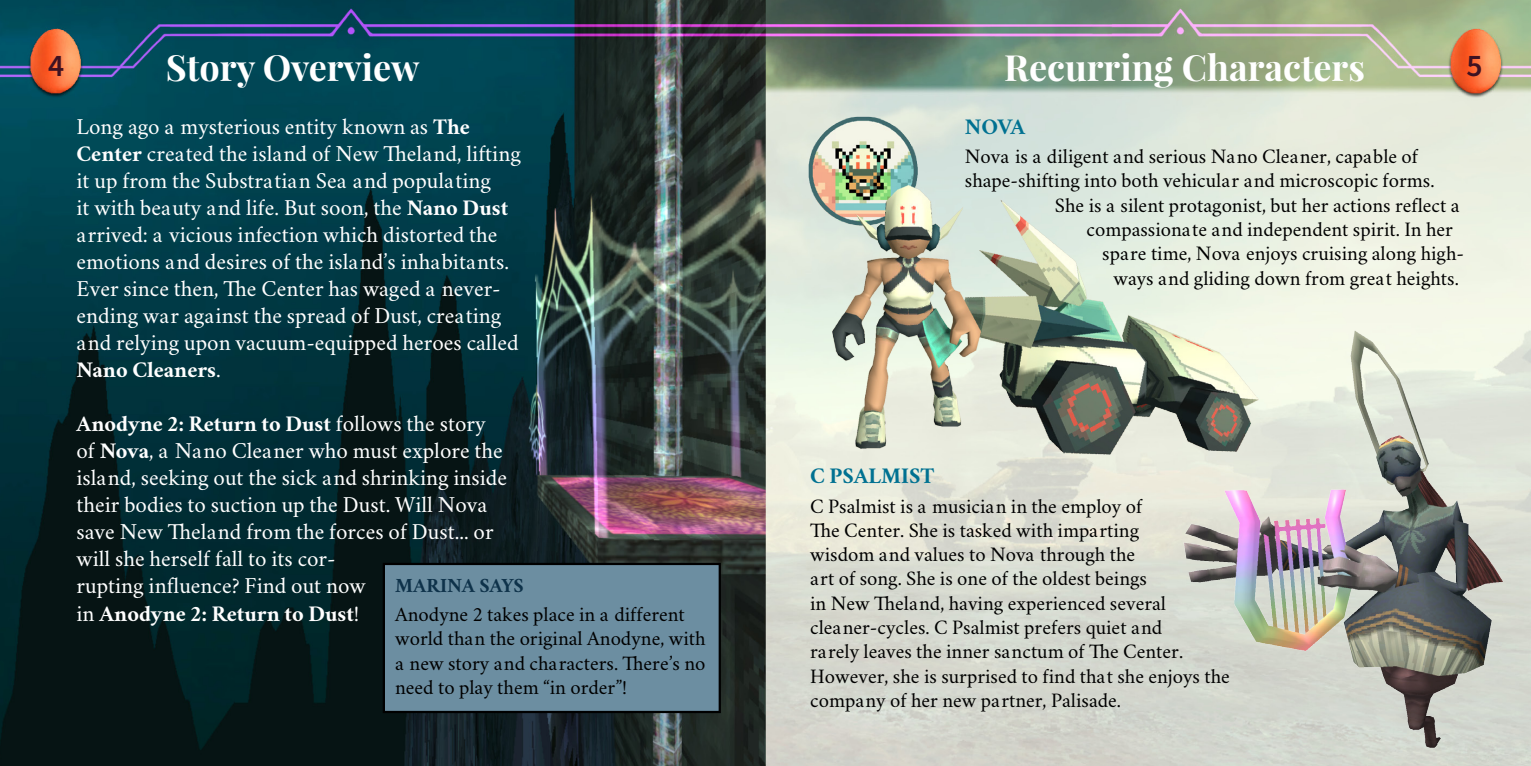
<style>
.page{position:relative;width:1531px;height:766px;background:#fff}
.page>*{position:absolute;margin:0;border:0;box-sizing:border-box;transform-origin:0 0}
.t1{font:700 36px "Playfair Display";color:#fff}
.t2{font:600 31.5px "Source Sans Pro";color:#3e1222}
.t3{font:22.5px/27px "Crimson";color:#fff}
.t4{font:700 22.5px "Crimson";color:#007191}
.t5{font:20.25px/24.3px "Crimson";color:#000}
.t6{font:700 20.25px "Crimson";letter-spacing:-.01em;color:#0e324a}
.s1{font-weight:700}
</style>
<div class="page">
<img style="left:0;top:0;width:1531px;height:765px">
<div style="left:384px;top:563px;width:336px;height:148px;background:#6c8ea1"></div>
<div style="left:383px;top:562px;width:338px;height:151px;border:2px solid #000"></div>
<img style="left:1173px;top:323px;width:342px;height:437px">
<img style="left:789px;top:18px;width:494px;height:480px">
<h1 class="t1" style="left:166px;top:45px;width:255px">Story Overview</h1>
<h1 class="t1" style="left:1004px;top:45px;width:362px">Recurring Characters</h1>
<h2 class="t2" style="left:48px;top:45px;width:18px">4</h2>
<h2 class="t2" style="left:1466px;top:45px;width:18px">5</h2>
<p class="t3" style="left:76px;top:112px;width:446px">Long ago a mysterious entity known as <span class="s1">The Center</span> created the island of New Theland, lifting it up from the Substratian Sea and populating<br>it with beauty and life. But soon, the <span class="s1">Nano Dust </span>arrived: a vicious infection which distorted the emotions and desires of the island’s inhabitants.<br>Ever since then, The Center has waged a never&shy;ending war against the spread of Dust, creating and relying upon vacuum-equipped heroes called <span class="s1">Nano Cleaners</span>.</p>
<p class="t3" style="left:76px;top:409px;width:432px"><span class="s1">Anodyne 2: Return to Dust</span> follows the story of <span class="s1">Nova</span>, a Nano Cleaner who must explore the island, seeking out the sick and shrinking inside their bodies to suction up the Dust. Will Nova save New Theland from the forces of Dust... or will she herself fall to its cor-<br>rupting influence? Find out now<br>in <span class="s1">Anodyne 2: Return to Dust</span>!</p>
<p class="t6" style="left:395px;top:569px;width:130px">Marina Says</p>
<p class="t5" style="left:395px;top:600px;width:312px">Anodyne 2 takes place in a different world than the original Anodyne, with a new story and characters. There’s no need to play them “in order”!</p>
<p class="t4" style="left:965px;top:109px;width:62px">NO VA</p>
<p class="t5" style="left:965px;top:143px;width:455px">Nova is a diligent and serious Nano Cleaner, capable of</p>
<p class="t5" style="left:965px;top:167px;width:471px">shape-shifting into both vehicular and microscopic forms.</p>
<p class="t5" style="left:1055px;top:191px;width:406px">She is a silent protagonist, but her actions reflect a</p>
<p class="t5" style="left:1086px;top:216px;width:368px">compassionate and independent spirit. In her</p>
<p class="t5" style="left:1102px;top:240px;width:363px">spare time, Nova enjoys cruising along high-</p>
<p class="t5" style="left:1113px;top:264px;width:347px">ways and gliding down from great heights.</p>
<p class="t4" style="left:810px;top:458px;width:126px">C Psalmist</p>
<p class="t5" style="left:810px;top:492px;width:421px">C Psalmist is a musician in the employ of<br>The Center. She is tasked with imparting<br>wisdom and values to Nova through the<br>art of song. She is one of the oldest beings<br>in New Theland, having experienced several cleaner-cycles. C Psalmist prefers quiet and<br>rarely leaves the inner sanctum of The Center.<br>However, she is surprised to find that she enjoys the company of her new partner, Palisade.</p>
</div>
